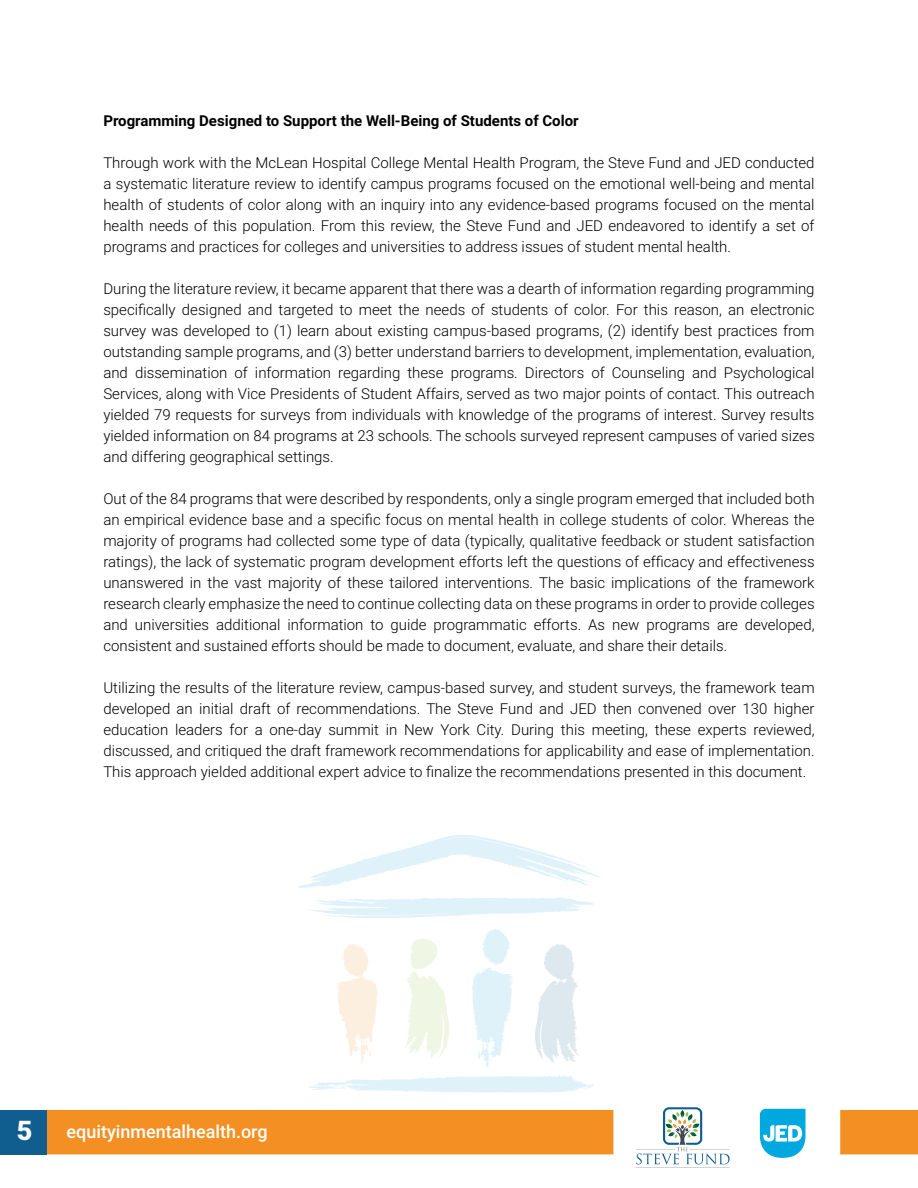
<style>
.page{position:relative;width:918px;height:1188px;background:#fff}
.page>*{position:absolute;margin:0;border:0;box-sizing:border-box;transform-origin:0 0}
.t1{font:900 27px "Roboto";color:#fff}
.t2{font:500 18px "Roboto";color:#fff}
.t3{font:300 15px/21px "Roboto";color:#000101;text-align:justify}
.t4{font:700 15px "Roboto";color:#000101}
</style>
<div class="page">
<div style="left:47px;top:1110px;width:566px;height:44px;background:#f49023"></div>
<div style="left:840px;top:1110px;width:78px;height:44px;background:#f49023"></div>
<div style="left:0;top:1110px;width:47px;height:44px;background:#0f5e8f"></div>
<svg style="left:636px;top:1107px;width:94px;height:61px"></svg>
<svg style="left:760px;top:1109px;width:45px;height:49px"></svg>
<svg style="left:309px;top:897px;width:285px;height:21px"></svg>
<svg style="left:299px;top:835px;width:302px;height:53px"></svg>
<svg style="left:535px;top:944px;width:44px;height:119px"></svg>
<svg style="left:405px;top:938px;width:44px;height:121px"></svg>
<svg style="left:336px;top:944px;width:41px;height:121px"></svg>
<svg style="left:308px;top:1075px;width:286px;height:18px"></svg>
<svg style="left:472px;top:929px;width:42px;height:139px"></svg>
<p class="t4" style="left:103px;top:110px;width:477px">Programming Designed to Support the Well-Being of Students of Color</p>
<p class="t3" style="left:103px;top:151px;width:713px">Through work with the McLean Hospital College Mental Health Program, the Steve Fund and JED conducted a systematic literature review to identify campus programs focused on the emotional well-being and mental health of students of color along with an inquiry into any evidence-based programs focused on the mental health needs of this population. From this review, the Steve Fund and JED endeavored to identify a set of programs and practices for colleges and universities to address issues of student mental health.</p>
<p class="t3" style="left:103px;top:277px;width:713px">During the literature review, it became apparent that there was a dearth of information regarding programming specifically designed and targeted to meet the needs of students of color. For this reason, an electronic survey was developed to (1) learn about existing campus-based programs, (2) identify best practices from outstanding sample programs, and (3) better understand barriers to development, implementation, evaluation, and dissemination of information regarding these programs. Directors of Counseling and Psychological Services, along with Vice Presidents of Student Affairs, served as two major points of contact. This outreach yielded 79 requests for surveys from individuals with knowledge of the programs of interest. Survey results yielded information on 84 programs at 23 schools. The schools surveyed represent campuses of varied sizes and differing geographical settings.</p>
<p class="t3" style="left:103px;top:487px;width:713px">Out of the 84 programs that were described by respondents, only a single program emerged that included both an empirical evidence base and a specific focus on mental health in college students of color. Whereas the majority of programs had collected some type of data (typically, qualitative feedback or student satisfaction ratings), the lack of systematic program development efforts left the questions of efficacy and effectiveness unanswered in the vast majority of these tailored interventions. The basic implications of the framework research clearly emphasize the need to continue collecting data on these programs in order to provide colleges and universities additional information to guide programmatic efforts. As new programs are developed, consistent and sustained efforts should be made to document, evaluate, and share their details.</p>
<p class="t3" style="left:103px;top:676px;width:713px">Utilizing the results of the literature review, campus-based survey, and student surveys, the framework team developed an initial draft of recommendations. The Steve Fund and JED then convened over 130 higher education leaders for a one-day summit in New York City. During this meeting, these experts reviewed, discussed, and critiqued the draft framework recommendations for applicability and ease of implementation.<br>This approach yielded additional expert advice to finalize the recommendations presented in this document.</p>
<h1 class="t1" style="left:17px;top:1112px;width:17px">5</h1>
<p class="t2" style="left:67px;top:1119px;width:203px">equityinmentalhealth.org</p>
</div>
